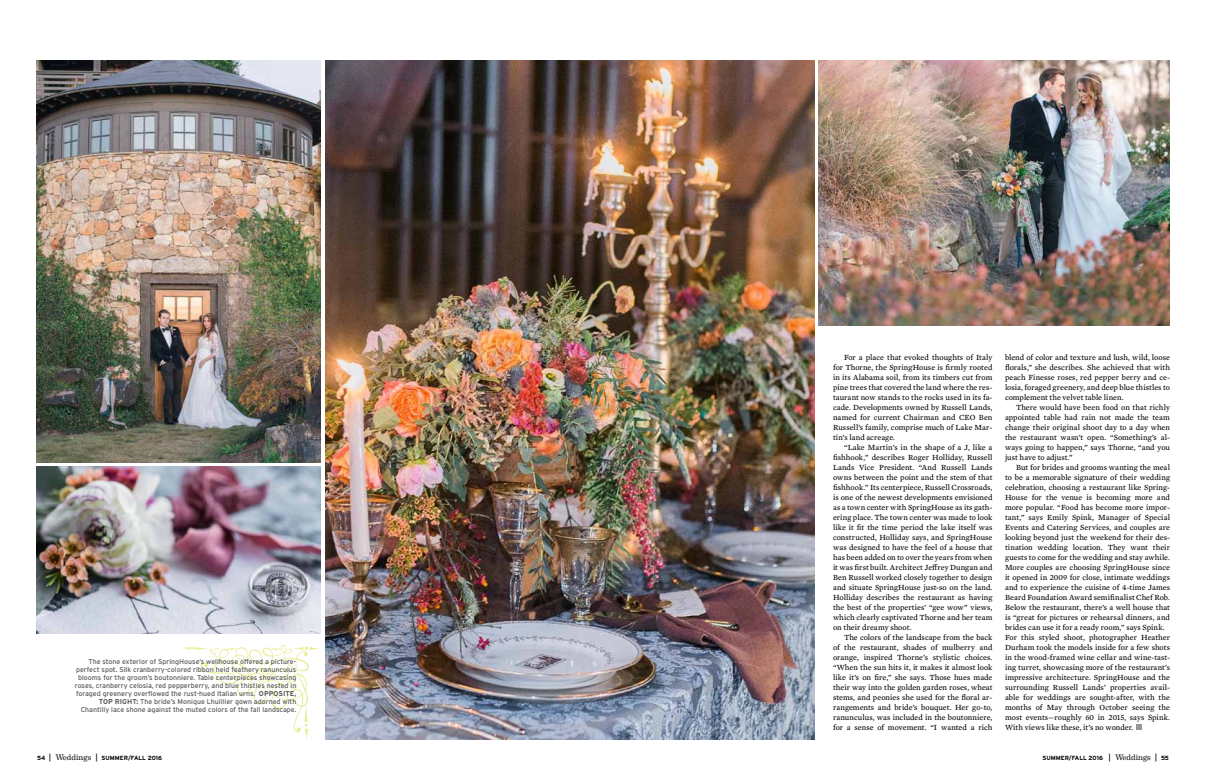
<style>
.page{position:relative;width:1206px;height:783px;background:#fff}
.page>*{position:absolute;margin:0;border:0;box-sizing:border-box;transform-origin:0 0}
.t1{font:8px/10px "Mercury Text G3";letter-spacing:.01em;color:#000}
.t2{font:8px "Eames Century Modern";letter-spacing:-.01em;color:#000}
.t3{font:7px/8px "Interstate";color:#58595b;text-align:right}
.t4{font:700 6px "Interstate";color:#000}
.s1{font-weight:700}
.s2{font-weight:400;font-size:8px}
.s3{font-family:"Eames Century Modern";font-weight:400;font-size:8px}
.s4{font-family:"Interstate";font-weight:700;font-size:6px}
.s5{font-family:"Interstate"}
</style>
<div class="page">
<img style="left:36px;top:467px;width:285px;height:166px">
<img style="left:36px;top:60px;width:285px;height:403px">
<img style="left:818px;top:60px;width:352px;height:266px">
<img style="left:325px;top:60px;width:489px;height:680px">
<svg style="left:1137px;top:725px;width:5px;height:5px"></svg>
<svg style="left:182px;top:645px;width:137px;height:94px"></svg>
<p class="t3" style="left:75px;top:657px;width:223px">The stone exterior of SpringHouse’s wellhouse offered a picture&shy;perfect spot. Silk cranberry-colored ribbon held feathery ranunculus blooms for the groom’s boutonniere. Table centerpieces showcasing roses, cranberry celosia, red pepperberry, and blue thistles nested in foraged greenery overflowed the rust-hued Italian urns. <span class="s1">OPPOSITE, TOP RIGHT:</span> The bride’s Monique Lhuillier gown adorned with Chantilly lace shone against the muted colors of the fall landscape.</p>
<p class="t1" style="left:833px;top:352px;width:161px;text-align:justify;text-indent:11px">For a place that evoked thoughts of Italy for Thorne, the SpringHouse is firmly rooted in its Alabama soil, from its timbers cut from pine trees that covered the land where the res&shy;taurant now stands to the rocks used in its fa&shy;cade. Developments owned by Russell Lands, named for current Chairman and CEO</p>
<p class="t1" style="left:833px;top:412px;width:161px;text-align:justify;text-indent:146px">Ben Russell’s family, comprise much of Lake Mar&shy;tin’s land acreage.</p>
<p class="t1" style="left:833px;top:442px;width:161px;text-indent:11px">“Lake Martin’s in the shape of a J, like a fishhook,” describes Roger Holliday, Russell Lands Vice President. “And Russell Lands owns between the point and the stem of that fishhook.” Its centerpiece, Russell Crossroads, is one of the newest developments envisioned as a town center with SpringHouse as its gath&shy;ering place. The town center was made to look like it fit the time period the lake itself was constructed, Holliday says, and SpringHouse was designed to have the feel of a house that has been added on to over the years from when it was first built. Architect Jeffrey Dungan and Ben Russell worked closely together to design and situate SpringHouse just-so on the land.<br>Holliday describes the restaurant as having the best of the properties’ “gee wow” views, which clearly captivated Thorne and her team on their dreamy shoot.<br>The colors of the landscape from the back of the restaurant, shades of mulberry and orange, inspired Thorne’s stylistic choices. “When the sun hits it, it makes it almost look like it’s on fire,” she says. Those hues made their way into the golden garden roses, wheat stems, and peonies she used for the floral ar&shy;rangements and bride’s bouquet. Her go-to, ranunculus, was included in the boutonniere, for a sense of movement. “I wanted a rich</p>
<p class="t1" style="left:1005px;top:352px;width:167px">blend of color and texture and lush, wild, loose florals,” she describes. She achieved that with peach Finesse roses, red pepper berry and ce&shy;losia, foraged greenery, and deep blue thistles to complement the velvet table linen.<br>There would have been food on that richly appointed table had rain not made the team change their original shoot day to a day when the restaurant wasn’t open. “Something’s al&shy;ways going to happen,” says Thorne, “and you just have to adjust.”</p>
<p class="t1" style="left:1005px;top:462px;width:167px;text-indent:11px">But for brides and grooms wanting the meal to be a memorable signature of their wedding celebration, choosing a restaurant like Spring-House for the venue is becoming more and more popular. “Food has become more impor&shy;tant,” says Emily Spink, Manager of Special Events and Catering Services, and couples are looking beyond just the weekend for their des&shy;tination wedding location. They want their guests to come for the wedding and stay awhile.<br>More couples are choosing SpringHouse since it opened in 2009 for close, intimate weddings and to experience the cuisine of 4-time James Beard Foundation Award semifinalist Chef Rob.<br>Below the restaurant, there’s a well house that is “great for pictures or rehearsal dinners, and brides can use it for a ready room,” says Spink.<br>For this styled shoot, photographer Heather Durham took the models inside for a few shots in the wood-framed wine cellar and wine-tast&shy;ing turret, showcasing more of the restaurant’s impressive architecture. SpringHouse and the surrounding Russell Lands’ properties avail&shy;able for weddings are sought-after, with the months of May through October seeing the most events—roughly 60 in 2015, says Spink.<br>With views like these, it’s no wonder.</p>
<p class="t4" style="left:37px;top:754px;width:127px">54 <span class="s2">|</span> <span class="s3">Weddings</span> <span class="s2">|</span> SUMMER/FALL 2016</p>
<p class="t4" style="left:1042px;top:754px;width:6px">SUMMER</p>
<p class="t4" style="left:1069px;top:754px;width:8px">/FALL</p>
<p class="t2" style="left:1089px;top:751px;width:82px"><span class="s4">2016</span> <span class="s5">|</span> Weddings <span class="s5">|</span> <span class="s4">55</span></p>
</div>
